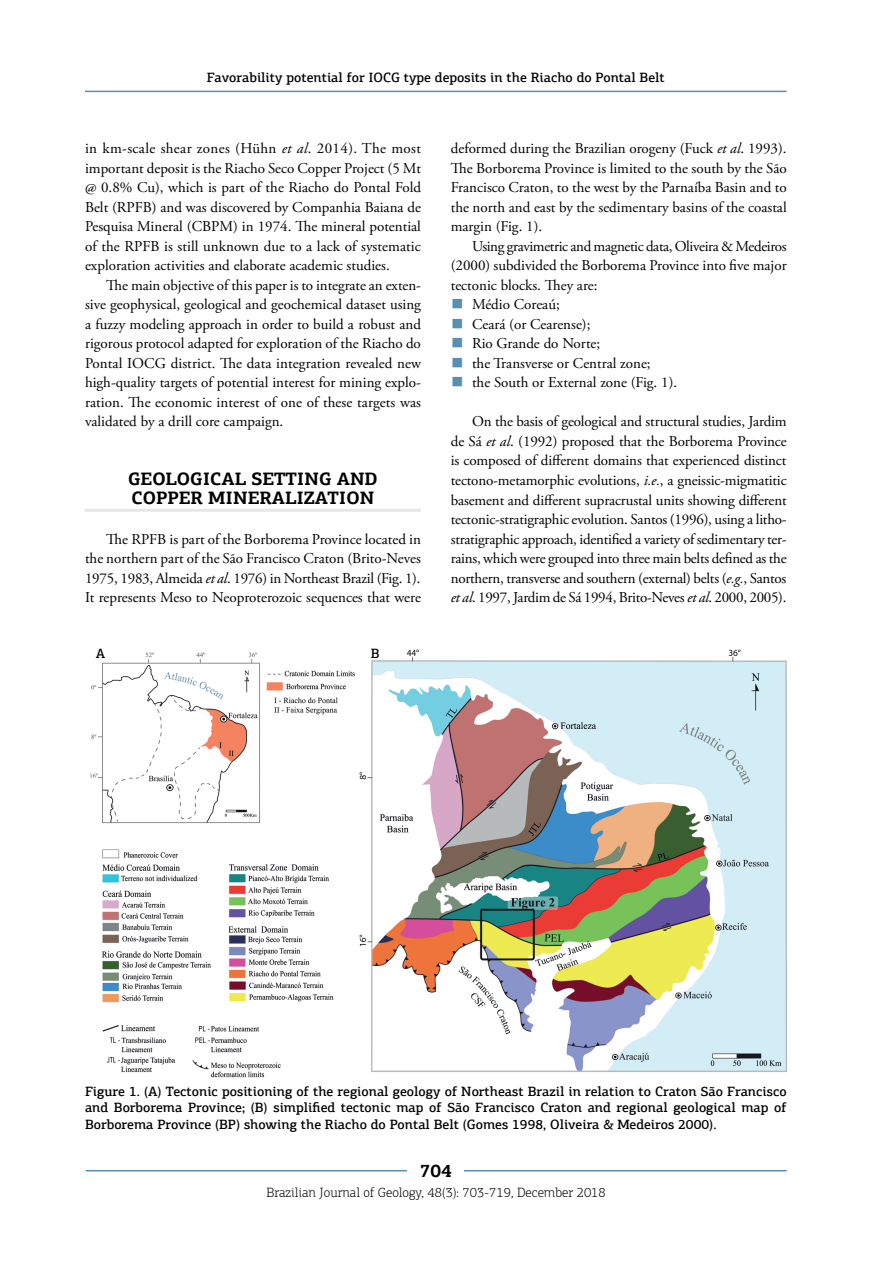
<style>
.page{position:relative;width:893px;height:1263px;background:#fff}
.page>*{position:absolute;margin:0;border:0;box-sizing:border-box;transform-origin:0 0}
.t1{font:700 18px/19.5px "PF Agora Slab Pro";color:#000}
.t2{font:15px/19.5px "Adobe Garamond Pro";color:#000;text-align:justify}
.t3{font:500 13.5px/16.2px "PF Agora Slab Pro";color:#000;text-align:justify}
.t4{font:300 13.5px "PF Agora Slab Pro";color:#000}
.s1{font-style:italic}
.s2{font-family:"PF Agora Slab Pro";color:#5890b1}
</style>
<div class="page">
<hr style="left:85px;top:509px;width:336px;height:3px;background:#e6e7e8">
<img style="left:90px;top:649px;width:697px;height:429px">
<hr style="left:86px;top:1170px;width:701px;height:1px;background:#5890b1">
<div style="left:408px;top:1163px;width:56px;height:15px;background:#fff"></div>
<hr style="left:85px;top:91px;width:702px;height:1px;background:#5890b1">
<p class="t3" style="left:207px;top:69px;width:459px">Favorability potential for IOCG type deposits in the Riacho do Pontal Belt</p>
<p class="t2" style="left:85px;top:139px;width:338px">in km-scale shear zones (Hühn <span class="s1">et al</span>. 2014). The most important deposit is the Riacho Seco Copper Project (5 Mt @ 0.8% Cu), which is part of the Riacho do Pontal Fold Belt (RPFB) and was discovered by Companhia Baiana de Pesquisa Mineral (CBPM) in 1974. The mineral potential of the RPFB is still unknown due to a lack of systematic exploration activities and elaborate academic studies.</p>
<p class="t2" style="left:85px;top:276px;width:338px;text-indent:21px">The main objective of this paper is to integrate an exten&shy;sive geophysical, geological and geochemical dataset using a fuzzy modeling approach in order to build a robust and rigorous protocol adapted for exploration of the Riacho do Pontal IOCG district. The data integration revealed new high-quality targets of potential interest for mining explo&shy;ration. The economic interest of one of these targets was validated by a drill core campaign.</p>
<p class="t1" style="left:128px;top:469px;width:251px">GEOLOGICAL SETTING AND<br>COPPER MINERALIZATION</p>
<p class="t2" style="left:85px;top:529px;width:337px;text-indent:21px">The RPFB is part of the Borborema Province located in the northern part of the São Francisco Craton (Brito-Neves 1975, 1983, Almeida <span class="s1">et al</span>. 1976) in Northeast Brazil (Fig. 1).<br>It represents Meso to Neoproterozoic sequences that were</p>
<p class="t3" style="left:96px;top:646px;width:11px">A</p>
<p class="t3" style="left:371px;top:646px;width:10px">B</p>
<p class="t2" style="left:451px;top:139px;width:337px">deformed during the Brazilian orogeny (Fuck <span class="s1">et al</span>. 1993).<br>The Borborema Province is limited to the south by the São Francisco Craton, to the west by the Parnaíba Basin and to the north and east by the sedimentary basins of the coastal margin (Fig. 1).</p>
<p class="t2" style="left:451px;top:237px;width:337px;text-indent:21px">Using gravimetric and magnetic data, Oliveira &amp; Medeiros (2000) subdivided the Borborema Province into five major tectonic blocks. They are:</p>
<p class="t2" style="left:451px;top:295px;width:111px"><span class="s2">■</span> Médio Coreaú;</p>
<p class="t2" style="left:451px;top:315px;width:141px"><span class="s2">■</span> Ceará (or Cearense);</p>
<p class="t2" style="left:451px;top:334px;width:151px"><span class="s2">■</span> Rio Grande do Norte;</p>
<p class="t2" style="left:451px;top:354px;width:201px"><span class="s2">■</span> the Transverse or Central zone;</p>
<p class="t2" style="left:451px;top:373px;width:228px"><span class="s2">■</span> the South or External zone (Fig. 1).</p>
<p class="t2" style="left:451px;top:412px;width:338px;text-indent:21px">On the basis of geological and structural studies, Jardim de Sá <span class="s1">et al</span>. (1992) proposed that the Borborema Province is composed of different domains that experienced distinct tectono-metamorphic evolutions, <span class="s1">i.e.</span>, a gneissic-migmatitic basement and different supracrustal units showing different tectonic-stratigraphic evolution. Santos (1996), using a litho&shy;stratigraphic approach, identified a variety of sedimentary ter&shy;rains, which were grouped into three main belts defined as the northern, transverse and southern (external) belts (<span class="s1">e.g.</span>, Santos <span class="s1">et al</span>. 1997, Jardim de Sá 1994, Brito-Neves <span class="s1">et al</span>. 2000, 2005).</p>
<p class="t3" style="left:85px;top:1083px;width:703px">Figure 1. (A) Tectonic positioning of the regional geology of Northeast Brazil in relation to Craton São Francisco and Borborema Province; (B) simplified tectonic map of São Francisco Craton and regional geological map of Borborema Province (BP) showing the Riacho do Pontal Belt (Gomes 1998, Oliveira &amp; Medeiros 2000).</p>
<p class="t1" style="left:420px;top:1161px;width:34px">704</p>
<p class="t4" style="left:266px;top:1184px;width:341px">Brazilian Journal of Geology, 48(3): 703-719, December 2018</p>
</div>
